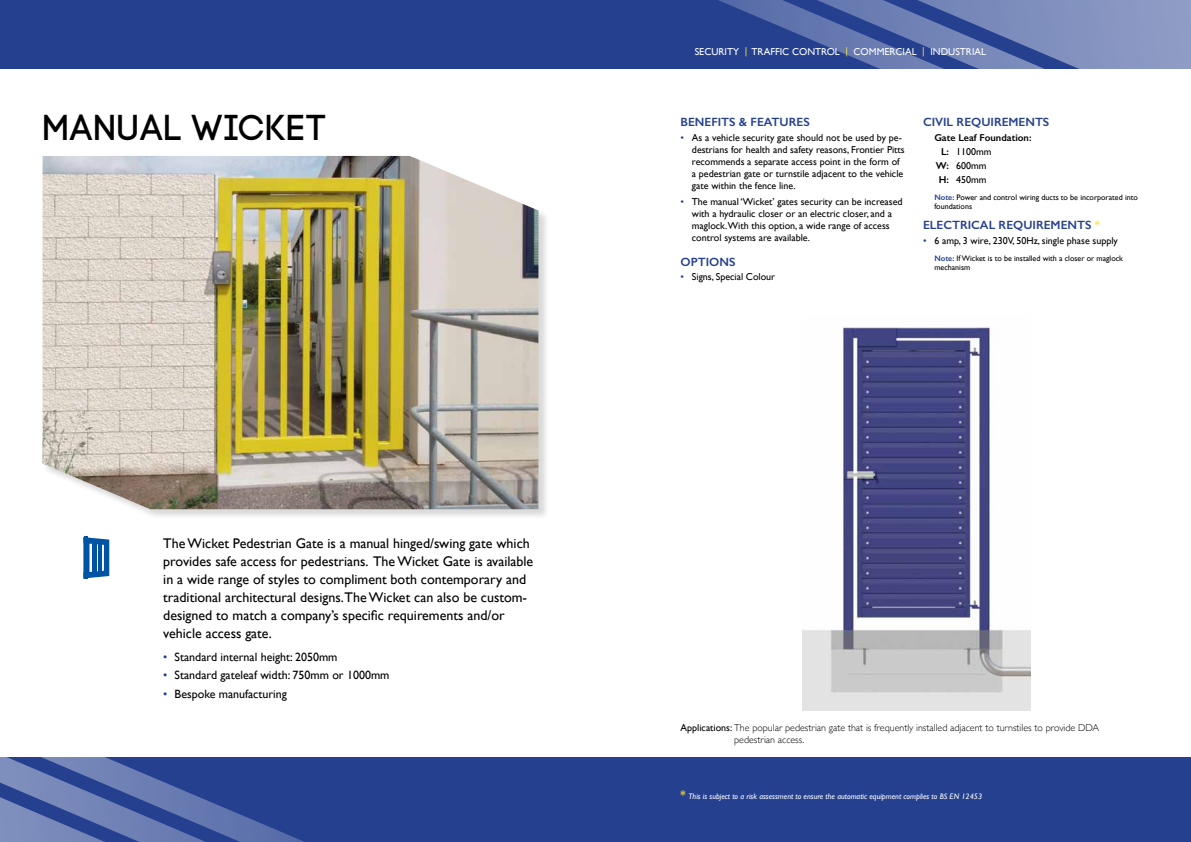
<style>
.page{position:relative;width:1191px;height:842px;background:#fff}
.page>*{position:absolute;margin:0;border:0;box-sizing:border-box;transform-origin:0 0}
.t1{font:60.5px "Code Pro Demo";color:#000}
.t2{font:36px "Code Pro";color:#000}
.t3{font:14px/18px "Gill Sans";color:#000}
.t4{font:12px "Gill Sans";color:#000}
.t5{font:600 12px "Gill Sans";color:#25408f}
.t6{font:10px/12px "Gill Sans";color:#000}
.t7{font:300 10px/12px "Gill Sans";color:#000}
.t8{font:10px "Gill Sans";color:#fff}
.t9{font:600 10px "Gill Sans";color:#000}
.t10{font:8px/9.6px "Gill Sans";color:#000}
.t11{font:italic 8px "Gill Sans";color:#fff}
.s1{color:#25408f}
.s2{font-family:"Code Pro"}
.s3{color:#fce32c}
.s4{font-weight:600}
.s5{font-weight:600;color:#25408f}
.s6{font-weight:400}
.s7{font-weight:600;font-style:normal;font-size:12px;color:#fce32c}
</style>
<div class="page">
<div style="left:0;top:757px;width:1191px;height:85px;background:#25408f"></div>
<div style="left:0;top:0;width:1191px;height:69px;background:#25408f"></div>
<svg style="left:0;top:757px;width:304px;height:85px"></svg>
<svg style="left:718px;top:0;width:473px;height:69px"></svg>
<div style="left:43px;top:156px;width:506px;height:364px;background:#000;opacity:.15"></div>
<img style="left:43px;top:156px;width:495px;height:353px">
<hr style="left:85px;top:537px;width:3px;height:42px;background:#0054a4">
<svg style="left:83px;top:537px;width:26px;height:41px"></svg>
<hr style="left:92px;top:542px;width:4px;height:33px;background:#0054a4">
<hr style="left:98px;top:542px;width:4px;height:33px;background:#0054a4">
<img style="left:802px;top:326px;width:228px;height:384px">
<p class="t2" style="left:43px;top:107px;width:286px">MANUAL WICKET</p>
<p class="t1" style="left:156px;top:528px;width:381px">HINGED GATE</p>
<p class="t3" style="left:163px;top:534px;width:371px">The Wicket Pedestrian Gate is a manual hinged/swing gate which provides safe access for pedestrians. The Wicket Gate is available in a wide range of styles to compliment both contemporary and traditional architectural designs.The Wicket can also be custom&shy;designed to match a company’s specific requirements and/or vehicle access gate.</p>
<p class="t4" style="left:163px;top:650px;width:176px"><span class="s1">•</span> Standard internal height: 2050mm</p>
<p class="t4" style="left:163px;top:668px;width:228px"><span class="s1">•</span> Standard gateleaf width: 750mm or 1000mm</p>
<p class="t1" style="left:156px;top:656px;width:402px">BI<span class="s2">-</span>FOLD GATE</p>
<p class="t4" style="left:163px;top:687px;width:125px"><span class="s1">•</span> Bespoke manufacturing</p>
<p class="t8" style="left:694px;top:46px;width:293px">Security <span class="s3">|</span> Traffic Control <span class="s3">|</span> Commercial <span class="s3">|</span> Industrial</p>
<p class="t5" style="left:680px;top:115px;width:131px">BENEFITS &amp; FEATURES</p>
<p class="t6" style="left:692px;top:131px;width:214px;text-indent:-11px"><span class="s1">•</span> As a vehicle security gate should not be used by pe&shy;destrians for health and safety reasons, Frontier Pitts recommends a separate access point in the form of a pedestrian gate or turnstile adjacent to the vehicle gate within the fence line.</p>
<p class="t6" style="left:692px;top:196px;width:212px;text-indent:-11px"><span class="s1">•</span> The manual ‘Wicket’ gates security can be increased with a hydraulic closer or an electric closer, and a maglock.With this option, a wide range of access control systems are available.</p>
<p class="t5" style="left:680px;top:254px;width:56px">OPTIONS</p>
<p class="t6" style="left:680px;top:271px;width:96px"><span class="s1">•</span> Signs, Special Colour</p>
<p class="t5" style="left:923px;top:115px;width:128px">CIVIL REQUIREMENTS</p>
<p class="t9" style="left:934px;top:131px;width:99px">Gate Leaf Foundation:</p>
<p class="t6" style="left:941px;top:145px;width:52px"><span class="s4">L:</span> 1100mm</p>
<p class="t6" style="left:935px;top:159px;width:52px"><span class="s4">W:</span> 600mm</p>
<p class="t6" style="left:939px;top:173px;width:49px"><span class="s4">H:</span> 450mm</p>
<p class="t10" style="left:934px;top:192px;width:205px"><span class="s5">Note:</span> Power and control wiring ducts to be incorporated into foundations</p>
<p class="t5" style="left:923px;top:218px;width:178px">ELECTRICAL REQUIREMENTS <span class="s3">*</span></p>
<p class="t6" style="left:923px;top:235px;width:196px"><span class="s1">•</span> 6 amp, 3 wire, 230V, 50Hz, single phase supply</p>
<p class="t10" style="left:934px;top:253px;width:190px"><span class="s5">Note:</span> If Wicket is to be installed with a closer or maglock mechanism</p>
<p class="t7" style="left:734px;top:722px;width:366px;text-indent:-54px"><span class="s6">Applications:</span> The popular pedestrian gate that is frequently installed adjacent to turnstiles to provide DDA pedestrian access.</p>
<p class="t11" style="left:680px;top:792px;width:303px"><span class="s7">*</span> This is subject to a risk assessment to ensure the automatic equipment complies to BS EN 12453</p>
</div>
